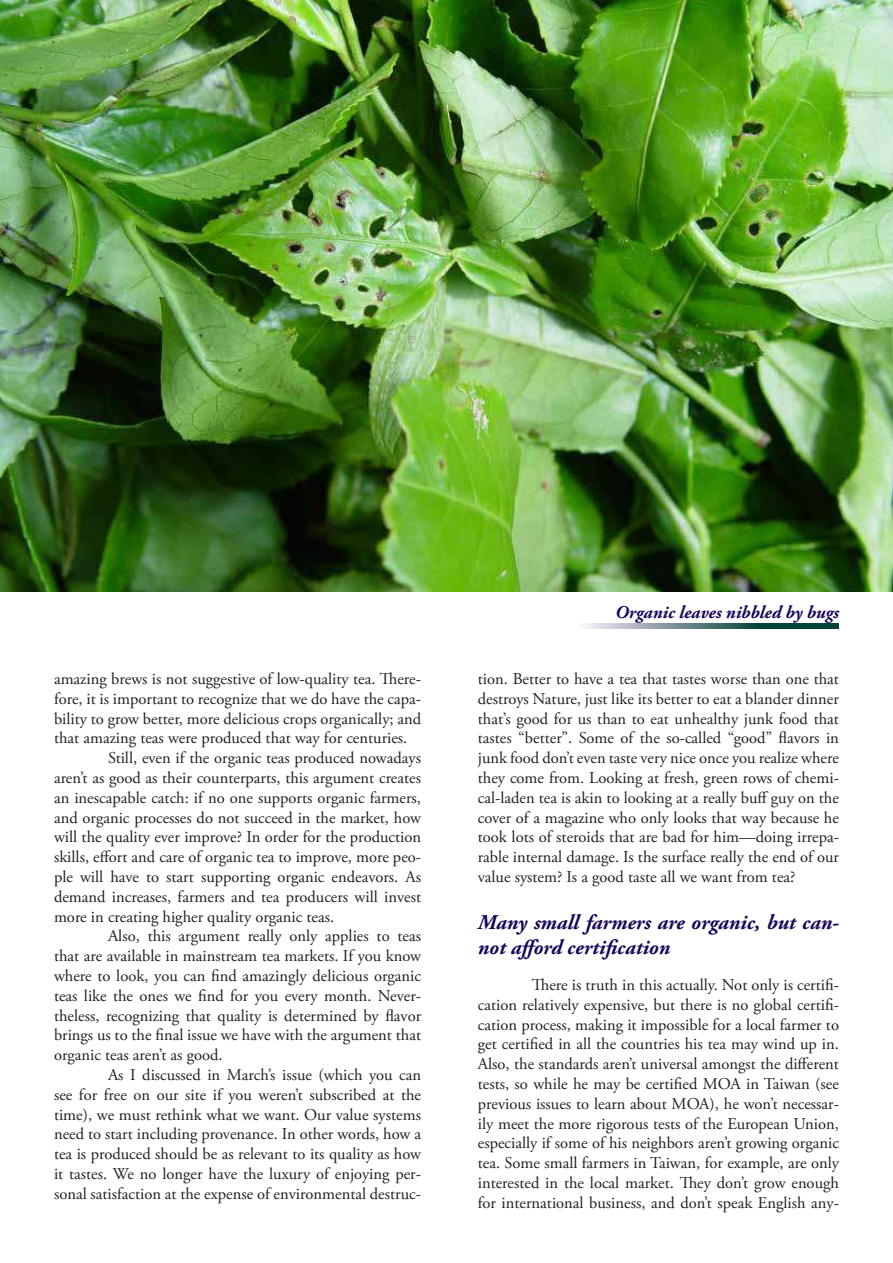
<style>
.page{position:relative;width:893px;height:1263px;background:#fff}
.page>*{position:absolute;margin:0;border:0;box-sizing:border-box;transform-origin:0 0}
.t1{font:italic 700 21px/25.2px "Adobe Garamond Pro";color:#180459}
.t2{font:italic 700 18px "Adobe Garamond Pro";color:#180459}
.t3{font:16.5px/19.8px "Adobe Garamond Pro";color:#231f20;text-align:justify}
</style>
<div class="page">
<img style="left:0;top:0;width:893px;height:591px">
<img style="left:585px;top:623px;width:254px;height:5px">
<p class="t3" style="left:54px;top:670px;width:369px">amazing brews is not suggestive of low-quality tea. There-</p>
<p class="t3" style="left:54px;top:690px;width:369px">fore, it is important to recognize that we do have the capa-</p>
<p class="t3" style="left:54px;top:710px;width:369px">bility to grow better, more delicious crops organically; and</p>
<p class="t3" style="left:54px;top:730px;width:355px">that amazing teas were produced that way for centuries.</p>
<p class="t3" style="left:108px;top:749px;width:315px">Still, even if the organic teas produced nowadays</p>
<p class="t3" style="left:54px;top:769px;width:369px">aren’t as good as their counterparts, this argument creates</p>
<p class="t3" style="left:54px;top:789px;width:369px">an inescapable catch: if no one supports organic farmers,</p>
<p class="t3" style="left:54px;top:809px;width:369px">and organic processes do not succeed in the market, how</p>
<p class="t3" style="left:54px;top:829px;width:369px">will the quality ever improve? In order for the production</p>
<p class="t3" style="left:54px;top:848px;width:369px">skills, effort and care of organic tea to improve, more peo-</p>
<p class="t3" style="left:54px;top:868px;width:369px">ple will have to start supporting organic endeavors. As</p>
<p class="t3" style="left:54px;top:888px;width:369px">demand increases, farmers and tea producers will invest</p>
<p class="t3" style="left:54px;top:908px;width:282px">more in creating higher quality organic teas.</p>
<p class="t3" style="left:108px;top:928px;width:315px">Also, this argument really only applies to teas</p>
<p class="t3" style="left:54px;top:947px;width:369px">that are available in mainstream tea markets. If you know</p>
<p class="t3" style="left:54px;top:967px;width:369px">where to look, you can find amazingly delicious organic</p>
<p class="t3" style="left:54px;top:987px;width:369px">teas like the ones we find for you every month. Never-</p>
<p class="t3" style="left:54px;top:1007px;width:369px">theless, recognizing that quality is determined by flavor</p>
<p class="t3" style="left:54px;top:1027px;width:369px">brings us to the final issue we have with the argument that</p>
<p class="t3" style="left:54px;top:1046px;width:170px">organic teas aren’t as good.</p>
<p class="t3" style="left:108px;top:1066px;width:315px">As I discussed in March’s issue (which you can</p>
<p class="t3" style="left:54px;top:1086px;width:369px">see for free on our site if you weren’t subscribed at the</p>
<p class="t3" style="left:54px;top:1106px;width:369px">time), we must rethink what we want. Our value systems</p>
<p class="t3" style="left:54px;top:1126px;width:369px">need to start including provenance. In other words, how a</p>
<p class="t3" style="left:54px;top:1145px;width:369px">tea is produced should be as relevant to its quality as how</p>
<p class="t3" style="left:54px;top:1165px;width:369px">it tastes. We no longer have the luxury of enjoying per-</p>
<p class="t3" style="left:54px;top:1185px;width:369px">sonal satisfaction at the expense of environmental destruc-</p>
<p class="t2" style="left:615px;top:605px;width:225px">Organic leaves nibbled by bugs</p>
<p class="t3" style="left:478px;top:670px;width:363px">tion. Better to have a tea that tastes worse than one that destroys Nature, just like its better to eat a blander dinner that’s good for us than to eat unhealthy junk food that tastes “better”. Some of the so-called “good” flavors in junk food don’t even taste very nice once you realize where they come from. Looking at fresh, green rows of chemi&shy;cal-laden tea is akin to looking at a really buff guy on the cover of a magazine who only looks that way because he took lots of steroids that are bad for him—doing irrepa&shy;rable internal damage. Is the surface really the end of our value system? Is a good taste all we want from tea?</p>
<p class="t1" style="left:478px;top:912px;width:363px">Many small farmers are organic, but can&shy;not afford certification</p>
<p class="t3" style="left:478px;top:976px;width:363px;text-indent:54px">There is truth in this actually. Not only is certifi&shy;cation relatively expensive, but there is no global certifi&shy;cation process, making it impossible for a local farmer to get certified in all the countries his tea may wind up in.<br>Also, the standards aren’t universal amongst the different tests, so while he may be certified MOA in Taiwan (see previous issues to learn about MOA), he won’t necessar&shy;ily meet the more rigorous tests of the European Union, especially if some of his neighbors aren’t growing organic tea. Some small farmers in Taiwan, for example, are only interested in the local market. They don’t grow enough for international business, and don’t speak English any-</p>
</div>
